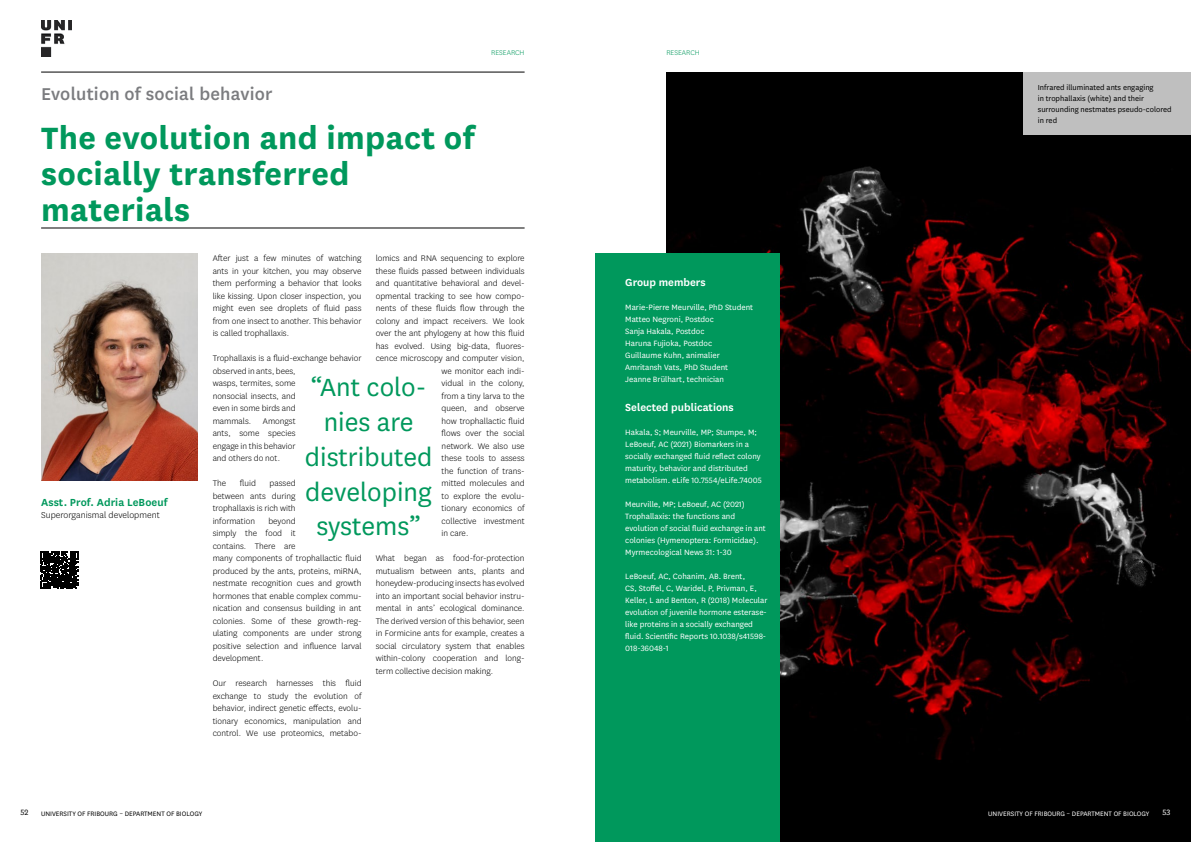
<style>
.page{position:relative;width:1191px;height:842px;background:#fff}
.page>*{position:absolute;margin:0;border:0;box-sizing:border-box;transform-origin:0 0}
.Titre_grand{font:700 36px/36px "National Uni Fr";letter-spacing:.01em;color:#00985c}
.Quote__E{font:29px/34.8px "National Uni Fr";color:#00985c;text-align:center}
.Surtitre{font:500 20px "National Uni Fr";letter-spacing:.01em;color:#7b7c7f}
.Petit_titre_fond_vert{font:600 12px "National Uni Fr";color:#fff}
.Auteur{font:600 12px "National Uni Fr";letter-spacing:.005em;color:#00985c}
.Auteur-2{font:300 10px "National Uni Fr";letter-spacing:.005em;color:#000}
.Body_Text__E{font:300 9.5px/12.5px "National Uni Fr";color:#000;text-align:justify}
.texte_fond_vert{font:9px/12px "National Uni Fr";color:#fff}
.t1{font:9px "National Uni Fr";color:#000}
.Legendes{font:8.5px/11px "National Uni Fr";color:#000}
.Chapter_title{font:300 8px "National Uni Fr";color:#00985c}
.t2{font:7.5px "National Uni Fr";color:#000}
.t3{font:7.5px "National Uni Fr";color:#fff}
</style>
<div class="page">
<img style="left:41px;top:254px;width:156px;height:227px">
<img style="left:41px;top:20px;width:31px;height:36px">
<hr style="left:41px;top:72px;width:483px;height:1px;background:#000">
<hr style="left:41px;top:228px;width:483px;height:1px;background:#000">
<svg style="left:41px;top:551px;width:37px;height:38px"></svg>
<img style="left:666px;top:73px;width:525px;height:769px">
<div style="left:595px;top:254px;width:185px;height:588px;background:#00985c"></div>
<div style="left:1023px;top:73px;width:168px;height:62px;background:#bfbfbf"></div>
<p class="Surtitre" style="left:41px;top:80px;width:233px">Evolution of social behavior</p>
<p class="Titre_grand" style="left:41px;top:117px;width:435px">The evolution and impact of socially transferred materials</p>
<p class="Chapter_title" style="left:491px;top:48px;width:35px">RESEARCH</p>
<p class="Auteur" style="left:41px;top:494px;width:128px">Asst. Prof. Adria LeBoeuf</p>
<p class="Auteur-2" style="left:41px;top:509px;width:120px">Superorganismal development</p>
<p class="Body_Text__E" style="left:213px;top:252px;width:150px">After just a few minutes of watching ants in your kitchen, you may observe them performing a behavior that looks like kissing. Upon closer inspection, you might even see droplets of fluid pass from one insect to another. This behavior is called trophallaxis.</p>
<p class="Body_Text__E" style="left:213px;top:352px;width:150px;text-align:left">Trophallaxis is a fluid-exchange behavior observed in ants, bees,<br>wasps, termites, some<br>nonsocial insects, and<br>even in some birds and<br>mammals. Amongst<br>ants, some species<br>engage in this behavior<br>and others do not.</p>
<p class="Body_Text__E" style="left:213px;top:477px;width:15px">The</p>
<p class="Body_Text__E" style="left:240px;top:477px;width:18px">fluid</p>
<p class="Body_Text__E" style="left:376px;top:252px;width:150px">lomics and RNA sequencing to explore</p>
<p class="Body_Text__E" style="left:376px;top:264px;width:150px">these fluids passed between individuals</p>
<p class="Body_Text__E" style="left:376px;top:277px;width:150px">and quantitative behavioral and devel-</p>
<p class="Body_Text__E" style="left:376px;top:289px;width:150px">opmental tracking to see how compo-</p>
<p class="Body_Text__E" style="left:376px;top:302px;width:150px">nents of these fluids flow through the</p>
<p class="Body_Text__E" style="left:376px;top:314px;width:150px">colony and impact receivers. We look</p>
<p class="Body_Text__E" style="left:376px;top:327px;width:150px">over the ant phylogeny at how this fluid</p>
<p class="Body_Text__E" style="left:376px;top:339px;width:150px">has evolved. Using big-data, fluores-</p>
<p class="Body_Text__E" style="left:376px;top:352px;width:150px">cence microscopy and computer vision,</p>
<p class="Body_Text__E" style="left:441px;top:364px;width:84px">we monitor each indi-</p>
<p class="Body_Text__E" style="left:441px;top:377px;width:84px">vidual in the colony,</p>
<p class="Body_Text__E" style="left:441px;top:389px;width:84px">from a tiny larva to the</p>
<p class="Body_Text__E" style="left:441px;top:402px;width:84px">queen, and observe</p>
<p class="Body_Text__E" style="left:441px;top:414px;width:84px">how trophallactic fluid</p>
<p class="Body_Text__E" style="left:441px;top:427px;width:84px">flows over the social</p>
<p class="Body_Text__E" style="left:441px;top:439px;width:84px">network. We also use</p>
<p class="Body_Text__E" style="left:441px;top:452px;width:84px">these tools to assess</p>
<p class="Body_Text__E" style="left:441px;top:464px;width:84px">the function of trans-</p>
<p class="Body_Text__E" style="left:441px;top:477px;width:84px">mitted molecules and</p>
<p class="Body_Text__E" style="left:441px;top:489px;width:84px">to explore the evolu-</p>
<p class="Body_Text__E" style="left:441px;top:502px;width:84px">tionary economics of</p>
<p class="Body_Text__E" style="left:441px;top:514px;width:84px">collective investment</p>
<p class="Body_Text__E" style="left:441px;top:527px;width:28px">in care.</p>
<p class="Body_Text__E" style="left:376px;top:552px;width:150px">What began as food-for-protection mutualism between ants, plants and honeydew-producing insects has evolved into an important social behavior instru&shy;mental in ants’ ecological dominance.<br>The derived version of this behavior, seen in Formicine ants for example, creates a social circulatory system that enables within-colony cooperation and long&shy;term collective decision making.</p>
<p class="Quote__E" style="left:305px;top:369px;width:129px">“Ant colo&shy;nies are distributed developing systems”</p>
<p class="Body_Text__E" style="left:213px;top:477px;width:84px;text-indent:57px">passed between ants during trophallaxis is rich with information</p>
<p class="Body_Text__E" style="left:213px;top:514px;width:150px;text-align:left;text-indent:56px">beyond<br>simply the food it<br>contains. There are<br>many components of trophallactic fluid produced by the ants, proteins, miRNA, nestmate recognition cues and growth hormones that enable complex commu&shy;nication and consensus building in ant colonies. Some of these growth-reg&shy;ulating components are under strong positive selection and influence larval development.</p>
<p class="Body_Text__E" style="left:213px;top:677px;width:150px">Our research harnesses this fluid exchange to study the evolution of behavior, indirect genetic effects, evolu&shy;tionary economics, manipulation and control. We use proteomics, metabo-</p>
<p class="t1" style="left:20px;top:806px;width:9px">52</p>
<p class="t2" style="left:41px;top:808px;width:163px">UNIVERSITY OF FRIBOURG – DEPARTMENT OF BIOLOGY</p>
<p class="Chapter_title" style="left:666px;top:48px;width:35px">RESEARCH</p>
<p class="Petit_titre_fond_vert" style="left:625px;top:274px;width:82px">Group members</p>
<p class="texte_fond_vert" style="left:625px;top:301px;width:129px">Marie-Pierre Meurville, PhD Student</p>
<p class="texte_fond_vert" style="left:625px;top:313px;width:90px">Matteo Negroni, Postdoc</p>
<p class="texte_fond_vert" style="left:625px;top:325px;width:81px">Sanja Hakala, Postdoc</p>
<p class="texte_fond_vert" style="left:625px;top:337px;width:88px">Haruna Fujioka, Postdoc</p>
<p class="texte_fond_vert" style="left:625px;top:349px;width:96px">Guillaume Kuhn, animalier</p>
<p class="texte_fond_vert" style="left:625px;top:361px;width:104px">Amritansh Vats, PhD Student</p>
<p class="texte_fond_vert" style="left:625px;top:373px;width:100px">Jeanne Brülhart, technician</p>
<p class="Petit_titre_fond_vert" style="left:625px;top:399px;width:110px">Selected publications</p>
<p class="texte_fond_vert" style="left:625px;top:426px;width:138px">Hakala, S; Meurville, MP; Stumpe, M; LeBoeuf, AC (2021) Biomarkers in a socially exchanged fluid reflect colony maturity, behavior and distributed metabolism. eLife 10.7554/eLife.74005</p>
<p class="texte_fond_vert" style="left:625px;top:498px;width:142px">Meurville, MP; LeBoeuf, AC (2021)<br>Trophallaxis: the functions and evolution of social fluid exchange in ant colonies (Hymenoptera: Formicidae).<br>Myrmecological News 31: 1-30</p>
<p class="texte_fond_vert" style="left:625px;top:570px;width:144px">LeBoeuf, AC, Cohanim, AB. Brent,<br>CS, Stoffel, C, Waridel, P, Privman, E, Keller, L and Benton, R (2018) Molecular evolution of juvenile hormone esterase&shy;like proteins in a socially exchanged fluid. Scientific Reports 10.1038/s41598- 018-36048-1</p>
<p class="Legendes" style="left:1037px;top:81px;width:135px">Infrared illuminated ants engaging<br>in trophallaxis (white) and their surrounding nestmates pseudo-colored in red</p>
<p class="t3" style="left:988px;top:808px;width:163px">UNIVERSITY OF FRIBOURG – DEPARTMENT OF BIOLOGY</p>
<p class="texte_fond_vert" style="left:1162px;top:805px;width:9px">53</p>
</div>
